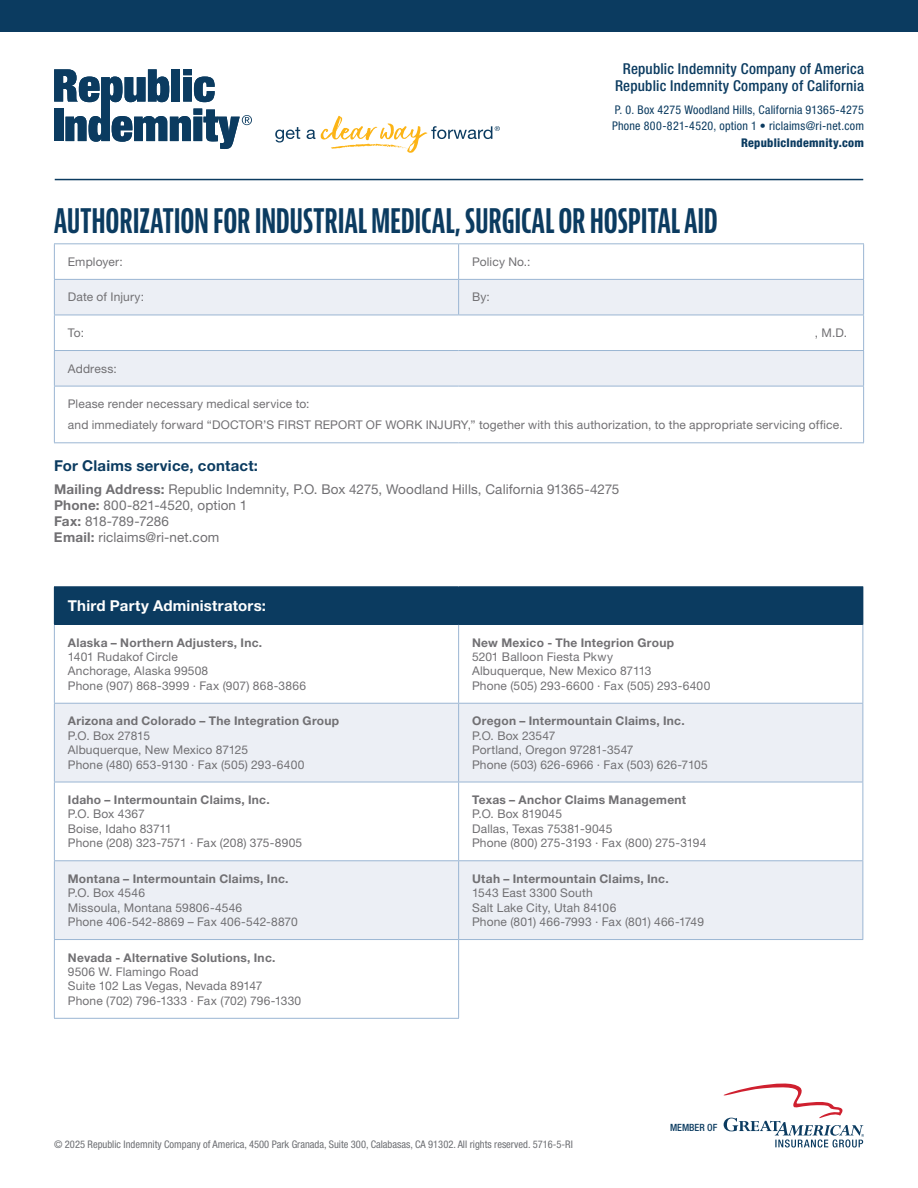
<style>
.page{position:relative;width:918px;height:1188px;background:#fff}
.page>*{position:absolute;margin:0;border:0;box-sizing:border-box;transform-origin:0 0}
.t1{font:700 extra-condensed 33px "Bernina Sans";letter-spacing:-.005em;color:#0b3b60}
.t2{font:500 condensed 15px/16.5px "Helvetica Neue LT Std";letter-spacing:.015em;color:#0b3b60;text-align:center}
.t3{font:700 15px "Helvetica Neue LT Std";letter-spacing:.015em;color:#0b3b60}
.t4{font:700 15px "Helvetica Neue LT Std";letter-spacing:.015em;color:#fff}
.t5{font:13.5px/16.2px "Helvetica Neue LT Std";letter-spacing:.01em;color:#717073}
.t6{font:12px/14.4px "Helvetica Neue LT Std";letter-spacing:.015em;color:#717073}
.t7{font:700 12px "Helvetica Neue LT Std";letter-spacing:.02em;color:#717073}
.t8{font:condensed 12px/16.5px "Helvetica Neue LT Std";letter-spacing:.02em;color:#0b3b60}
.t9{font:800 condensed 12px "Helvetica Neue LT Std";letter-spacing:.02em;color:#0b3b60}
.t10{font:condensed 10.5px "Helvetica Neue LT Std";color:#6d6f73}
.t11{font:500 condensed 9.9px "Helvetica Neue LT Std";color:#0b3b60}
.s1{font-weight:700}
</style>
<div class="page">
<div style="left:0;top:0;width:918px;height:31px;background:#0b3b60"></div>
<svg style="left:54px;top:69px;width:198px;height:80px"></svg>
<svg style="left:275px;top:127px;width:25px;height:16px"></svg>
<svg style="left:307px;top:130px;width:8px;height:9px"></svg>
<svg style="left:321px;top:115px;width:179px;height:38px"></svg>
<svg style="left:723px;top:1084px;width:141px;height:63px"></svg>
<svg style="left:55px;top:244px;width:808px;height:35px"></svg>
<svg style="left:55px;top:280px;width:808px;height:106px;fill:#eceff5"></svg>
<hr style="left:54px;top:315px;width:405px;height:1px;background:#9bb6d3">
<hr style="left:54px;top:315px;width:1px;height:35px;background:#9bb6d3">
<hr style="left:459px;top:315px;width:405px;height:1px;background:#9bb6d3">
<hr style="left:863px;top:315px;width:1px;height:35px;background:#9bb6d3">
<hr style="left:54px;top:350px;width:405px;height:1px;background:#9bb6d3">
<hr style="left:54px;top:351px;width:1px;height:35px;background:#9bb6d3">
<hr style="left:459px;top:350px;width:405px;height:1px;background:#9bb6d3">
<hr style="left:863px;top:351px;width:1px;height:35px;background:#9bb6d3">
<hr style="left:54px;top:386px;width:405px;height:1px;background:#9bb6d3">
<hr style="left:54px;top:386px;width:1px;height:56px;background:#9bb6d3">
<hr style="left:459px;top:386px;width:405px;height:1px;background:#9bb6d3">
<hr style="left:863px;top:386px;width:1px;height:56px;background:#9bb6d3">
<hr style="left:54px;top:442px;width:405px;height:1px;background:#9bb6d3">
<hr style="left:459px;top:442px;width:405px;height:1px;background:#9bb6d3">
<hr style="left:54px;top:243px;width:405px;height:1px;background:#9bb6d3">
<hr style="left:54px;top:244px;width:1px;height:35px;background:#9bb6d3">
<hr style="left:459px;top:243px;width:405px;height:1px;background:#9bb6d3">
<hr style="left:458px;top:244px;width:1px;height:35px;background:#9bb6d3">
<hr style="left:863px;top:244px;width:1px;height:35px;background:#9bb6d3">
<hr style="left:54px;top:279px;width:405px;height:1px;background:#9bb6d3">
<hr style="left:54px;top:280px;width:1px;height:35px;background:#9bb6d3">
<hr style="left:459px;top:279px;width:405px;height:1px;background:#9bb6d3">
<hr style="left:458px;top:280px;width:1px;height:35px;background:#9bb6d3">
<hr style="left:863px;top:280px;width:1px;height:35px;background:#9bb6d3">
<hr style="left:55px;top:179px;width:808px;height:1px;background:#0b3b60">
<div style="left:54px;top:587px;width:809px;height:37px;background:#0b3b60"></div>
<svg style="left:55px;top:704px;width:807px;height:235px;fill:#eceff5"></svg>
<hr style="left:54px;top:586px;width:405px;height:1px;background:#0b3b60">
<hr style="left:459px;top:586px;width:404px;height:1px;background:#0b3b60">
<hr style="left:54px;top:624px;width:405px;height:1px;background:#0b3b60">
<hr style="left:459px;top:624px;width:404px;height:1px;background:#0b3b60">
<hr style="left:54px;top:625px;width:1px;height:78px;background:#9bb6d3">
<hr style="left:458px;top:625px;width:1px;height:78px;background:#9bb6d3">
<hr style="left:862px;top:625px;width:1px;height:78px;background:#9bb6d3">
<hr style="left:54px;top:703px;width:405px;height:1px;background:#9bb6d3">
<hr style="left:54px;top:704px;width:1px;height:78px;background:#9bb6d3">
<hr style="left:459px;top:703px;width:404px;height:1px;background:#9bb6d3">
<hr style="left:458px;top:704px;width:1px;height:78px;background:#9bb6d3">
<hr style="left:862px;top:704px;width:1px;height:78px;background:#9bb6d3">
<hr style="left:54px;top:782px;width:405px;height:1px;background:#9bb6d3">
<hr style="left:54px;top:782px;width:1px;height:78px;background:#9bb6d3">
<hr style="left:459px;top:782px;width:404px;height:1px;background:#9bb6d3">
<hr style="left:458px;top:782px;width:1px;height:78px;background:#9bb6d3">
<hr style="left:862px;top:782px;width:1px;height:78px;background:#9bb6d3">
<hr style="left:54px;top:860px;width:405px;height:1px;background:#9bb6d3">
<hr style="left:54px;top:861px;width:1px;height:78px;background:#9bb6d3">
<hr style="left:459px;top:860px;width:404px;height:1px;background:#9bb6d3">
<hr style="left:458px;top:861px;width:1px;height:78px;background:#9bb6d3">
<hr style="left:862px;top:861px;width:1px;height:78px;background:#9bb6d3">
<hr style="left:54px;top:939px;width:405px;height:1px;background:#9bb6d3">
<hr style="left:54px;top:940px;width:1px;height:78px;background:#9bb6d3">
<hr style="left:459px;top:939px;width:404px;height:1px;background:#9bb6d3">
<hr style="left:458px;top:940px;width:1px;height:78px;background:#9bb6d3">
<hr style="left:54px;top:1018px;width:405px;height:1px;background:#9bb6d3">
<p class="t2" style="left:615px;top:60px;width:250px">Republic Indemnity Company of America<br>Republic Indemnity Company of California</p>
<p class="t8" style="left:612px;top:101px;width:253px">P. 0. Box 4275 Woodland Hills, California 91365-4275<br>Phone 800-821-4520, option 1 • riclaims@ri-net.com</p>
<p class="t9" style="left:741px;top:135px;width:124px">RepublicIndemnity.com</p>
<h1 class="t1" style="left:54px;top:202px;width:665px">AUTHORIZATION FOR INDUSTRIAL MEDICAL, SURGICAL OR HOSPITAL AID</h1>
<p class="t6" style="left:68px;top:254px;width:56px">Employer:</p>
<p class="t6" style="left:472px;top:254px;width:60px">Policy No.:</p>
<p class="t6" style="left:68px;top:290px;width:78px">Date of Injury:</p>
<p class="t6" style="left:472px;top:290px;width:19px">By:</p>
<p class="t6" style="left:68px;top:325px;width:18px">To:</p>
<p class="t6" style="left:815px;top:325px;width:34px">, M.D.</p>
<p class="t6" style="left:68px;top:361px;width:50px">Address:</p>
<p class="t6" style="left:68px;top:393px;width:776px;line-height:21.1px">Please render necessary medical service to:<br>and immediately forward “DOCTOR’S FIRST REPORT OF WORK INJURY,” together with this authorization, to the appropriate servicing office.</p>
<p class="t3" style="left:54px;top:456px;width:206px">For Claims service, contact:</p>
<p class="t5" style="left:54px;top:481px;width:567px"><span class="s1">Mailing Address:</span> Republic Indemnity, P.O. Box 4275, Woodland Hills, California 91365-4275<br><span class="s1">Phone:</span> 800-821-4520, option 1<br><span class="s1">Fax:</span> 818-789-7286<br><span class="s1">Email:</span> riclaims@ri-net.com</p>
<p class="t4" style="left:68px;top:596px;width:200px">Third Party Administrators:</p>
<p class="t7" style="left:68px;top:635px;width:196px">Alaska – Northern Adjusters, Inc.</p>
<p class="t6" style="left:68px;top:649px;width:240px">1401 Rudakof Circle<br>Anchorage, Alaska 99508<br>Phone (907) 868-3999 ∙ Fax (907) 868-3866</p>
<p class="t7" style="left:68px;top:714px;width:273px">Arizona and Colorado – The Integration Group</p>
<p class="t6" style="left:68px;top:728px;width:238px">P.O. Box 27815<br>Albuquerque, New Mexico 87125<br>Phone (480) 653-9130 ∙ Fax (505) 293-6400</p>
<p class="t7" style="left:68px;top:792px;width:203px">Idaho – Intermountain Claims, Inc.</p>
<p class="t6" style="left:68px;top:807px;width:236px">P.O. Box 4367<br>Boise, Idaho 83711<br>Phone (208) 323-7571 ∙ Fax (208) 375-8905</p>
<p class="t7" style="left:68px;top:871px;width:222px">Montana – Intermountain Claims, Inc.</p>
<p class="t6" style="left:68px;top:886px;width:231px">P.O. Box 4546<br>Missoula, Montana 59806-4546<br>Phone 406-542-8869 – Fax 406-542-8870</p>
<p class="t7" style="left:68px;top:950px;width:209px">Nevada - Alternative Solutions, Inc.</p>
<p class="t6" style="left:68px;top:964px;width:235px">9506 W. Flamingo Road<br>Suite 102 Las Vegas, Nevada 89147<br>Phone (702) 796-1333 ∙ Fax (702) 796-1330</p>
<p class="t7" style="left:472px;top:635px;width:204px">New Mexico - The Integrion Group</p>
<p class="t6" style="left:472px;top:649px;width:240px">5201 Balloon Fiesta Pkwy<br>Albuquerque, New Mexico 87113<br>Phone (505) 293-6600 ∙ Fax (505) 293-6400</p>
<p class="t7" style="left:472px;top:714px;width:214px">Oregon – Intermountain Claims, Inc.</p>
<p class="t6" style="left:472px;top:728px;width:237px">P.O. Box 23547<br>Portland, Oregon 97281-3547<br>Phone (503) 626-6966 ∙ Fax (503) 626-7105</p>
<p class="t7" style="left:472px;top:792px;width:215px">Texas – Anchor Claims Management</p>
<p class="t6" style="left:472px;top:807px;width:236px">P.O. Box 819045<br>Dallas, Texas 75381-9045<br>Phone (800) 275-3193 ∙ Fax (800) 275-3194</p>
<p class="t7" style="left:472px;top:871px;width:198px">Utah – Intermountain Claims, Inc.</p>
<p class="t6" style="left:472px;top:886px;width:233px">1543 East 3300 South<br>Salt Lake City, Utah 84106<br>Phone (801) 466-7993 ∙ Fax (801) 466-1749</p>
<p class="t11" style="left:670px;top:1121px;width:49px">MEMBER OF</p>
<p class="t10" style="left:54px;top:1138px;width:520px">© 2025 Republic Indemnity Company of America, 4500 Park Granada, Suite 300, Calabasas, CA 91302. All rights reserved. 5716-5-RI</p>
</div>
